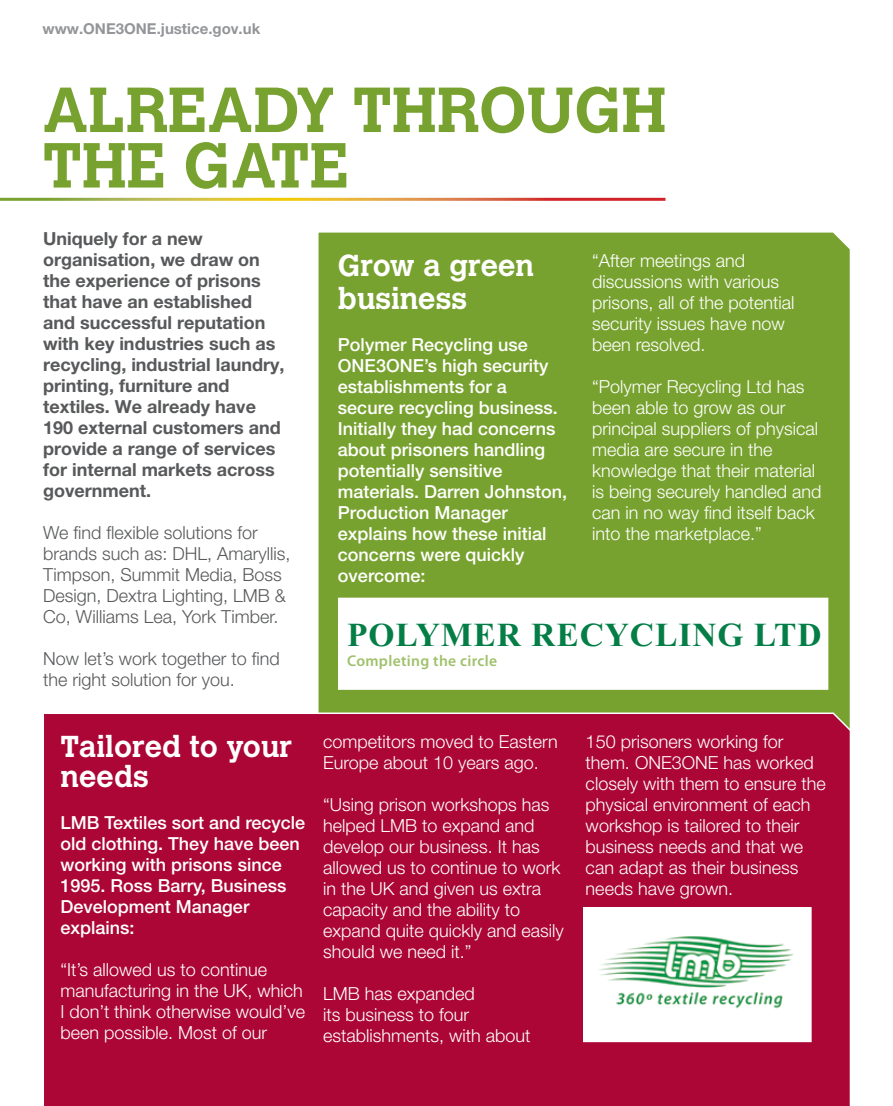
<style>
.page{position:relative;width:893px;height:1106px;background:#fff}
.page>*{position:absolute;margin:0;border:0;box-sizing:border-box;transform-origin:0 0}
.footnotes{font:700 63px/55.5px "Calvert MT Std";color:#78a22f}
.t1{font:700 33.45px "Times New Roman";letter-spacing:.03em;color:#047e46}
.footnotes-2{font:700 30px/30px "Calvert MT Std";color:#fff}
.footnotes-3{font:300 18px/21px "Helvetica Neue LT Pro";color:#fff}
.footnotes-4{font:500 18px/21px "Helvetica Neue LT Pro";color:#fff}
.footnotes-5{font:700 18px/21px "Helvetica Neue LT Pro";color:#58595b}
.footnotes-6{font:300 18px/21px "Helvetica Neue LT Pro";color:#58595b}
.t2{font:600 15.6px "Myriad Pro";letter-spacing:.02em;color:#9fc16b}
.footnotes-7{font:700 15px "Helvetica Neue LT Pro";color:#939598}
</style>
<div class="page">
<div style="left:318px;top:232px;width:532px;height:479px;background:#78a22f"></div>
<div style="left:44px;top:711px;width:806px;height:395px;background:#ab0635"></div>
<img style="left:585px;top:909px;width:225px;height:131px">
<div style="left:339px;top:598px;width:488px;height:91px;background:#fff"></div>
<div style="left:338px;top:597px;width:490px;height:93px;border:2px solid #fff"></div>
<p class="footnotes-7" style="left:43px;top:19px;width:219px">www.ONE3ONE.justice.gov.uk</p>
<p class="footnotes" style="left:43px;top:81px;width:625px">ALREADY THROUGH<br>THE GATE</p>
<p class="footnotes-5" style="left:43px;top:227px;width:243px">Uniquely for a new organisation, we draw on the experience of prisons that have an established and successful reputation with key industries such as recycling, industrial laundry, printing, furniture and textiles. We already have<br>190 external customers and provide a range of services for internal markets across government.</p>
<p class="footnotes-6" style="left:43px;top:521px;width:249px">We find flexible solutions for brands such as: DHL, Amaryllis,<br>Timpson, Summit Media, Boss<br>Design, Dextra Lighting, LMB &amp;<br>Co, Williams Lea, York Timber.</p>
<p class="footnotes-6" style="left:43px;top:647px;width:238px">Now let’s work together to find the right solution for you.</p>
<p class="footnotes-2" style="left:61px;top:731px;width:233px">Tailored to your needs</p>
<p class="footnotes-4" style="left:61px;top:812px;width:246px">LMB Textiles sort and recycle old clothing. They have been working with prisons since<br>1995. Ross Barry, Business<br>Development Manager explains:</p>
<p class="footnotes-3" style="left:61px;top:959px;width:246px">“It’s allowed us to continue manufacturing in the UK, which<br>I don’t think otherwise would’ve been possible. Most of our</p>
<p class="footnotes-2" style="left:338px;top:249px;width:198px;line-height:33px">Grow a green business</p>
<p class="footnotes-4" style="left:338px;top:334px;width:231px">Polymer Recycling use<br>ONE3ONE’s high security establishments for a<br>secure recycling business.<br>Initially they had concerns about prisoners handling potentially sensitive materials. Darren Johnston,<br>Production Manager explains how these initial concerns were quickly overcome:</p>
<p class="footnotes-3" style="left:592px;top:249px;width:204px">“After meetings and discussions with various prisons, all of the potential security issues have now been resolved.</p>
<p class="footnotes-3" style="left:592px;top:375px;width:231px">“Polymer Recycling Ltd has been able to grow as our principal suppliers of physical media are secure in the knowledge that their material is being securely handled and can in no way find itself back into the marketplace.”</p>
<p class="t1" style="left:347px;top:611px;width:476px">POLYMER RECYCLING LTD</p>
<p class="t2" style="left:347px;top:652px;width:152px">Completing the circle</p>
<p class="footnotes-3" style="left:323px;top:730px;width:236px">competitors moved to Eastern<br>Europe about 10 years ago.</p>
<p class="footnotes-3" style="left:323px;top:793px;width:242px">“Using prison workshops has helped LMB to expand and develop our business. It has allowed us to continue to work in the UK and given us extra capacity and the ability to expand quite quickly and easily should we need it.”</p>
<p class="footnotes-3" style="left:323px;top:982px;width:209px">LMB has expanded<br>its business to four establishments, with about</p>
<p class="footnotes-3" style="left:586px;top:730px;width:242px">150 prisoners working for them. ONE3ONE has worked closely with them to ensure the physical environment of each workshop is tailored to their business needs and that we can adapt as their business needs have grown.</p>
</div>
